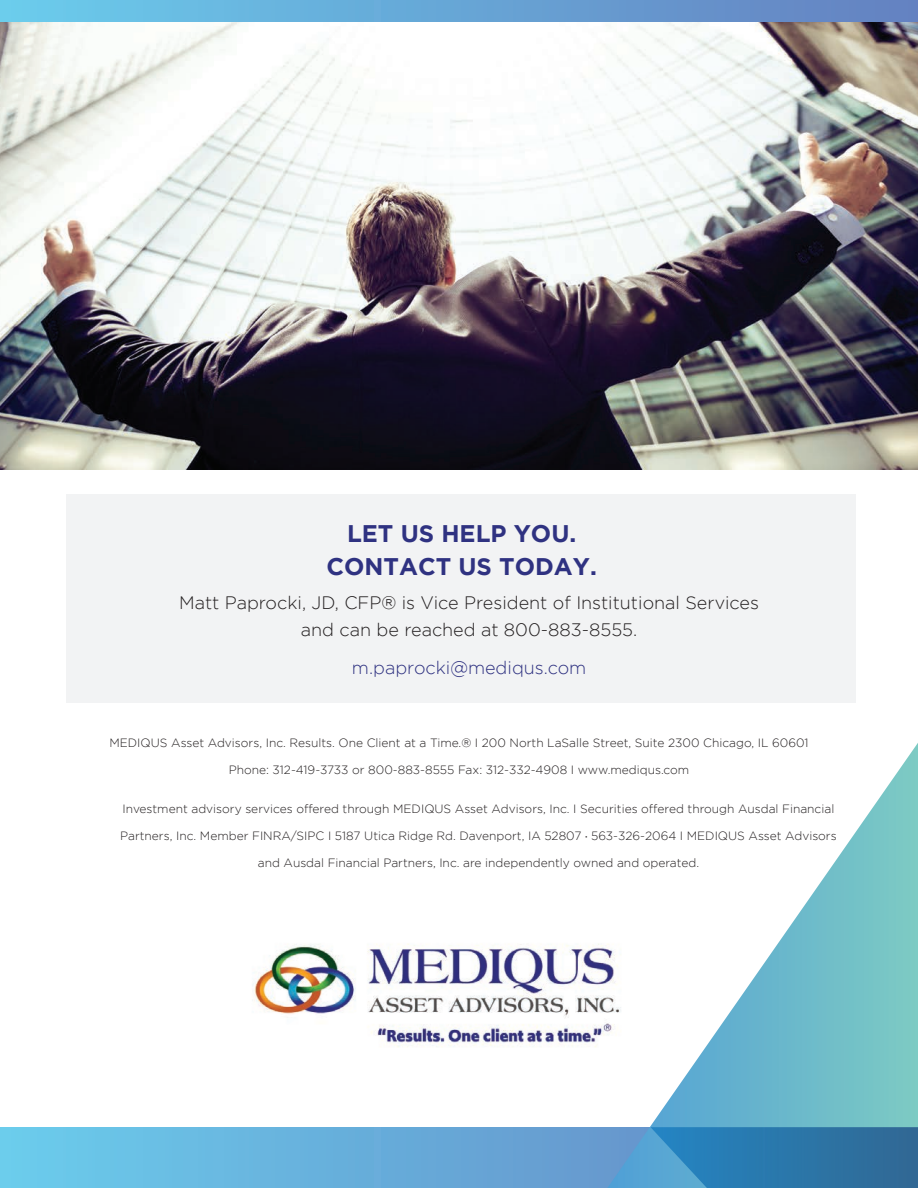
<style>
.page{position:relative;width:918px;height:1188px;background:#fff}
.page>*{position:absolute;margin:0;border:0;box-sizing:border-box;transform-origin:0 0}
.t1{font:700 24px/33px "Gotham";color:#2f3281;text-align:center}
.t2{font:300 18px/27px "Gotham";color:#231f20;text-align:center}
.t3{font:300 18px "Gotham";color:#2f3281}
.t4{font:300 12px "Gotham";color:#231f20}
.s1{font-family:"Myriad Pro";font-weight:400}
</style>
<div class="page">
<svg style="left:0;top:1127px;width:607px;height:61px;background:#68b2dd"></svg>
<div style="left:0;top:0;width:918px;height:22px;background:linear-gradient(to right,#6accec,#6480c0)"></div>
<svg style="left:607px;top:743px;width:311px;height:445px"></svg>
<svg style="left:651px;top:1127px;width:267px;height:61px;background:#2f7aac"></svg>
<img style="left:0;top:22px;width:918px;height:448px">
<img style="left:252px;top:909px;width:436px;height:175px">
<div style="left:66px;top:494px;width:789px;height:209px;background:#f2f3f4"></div>
<h1 class="t1" style="left:326px;top:516px;width:272px">LET US HELP YOU.<br>CONTACT US TODAY.</h1>
<h2 class="t2" style="left:179px;top:589px;width:581px">Matt Paprocki, JD, CFP® is Vice President of Institutional Services and can be reached at 800-883-8555.</h2>
<h2 class="t3" style="left:352px;top:658px;width:236px">m.paprocki@mediqus.com</h2>
<p class="t4" style="left:109px;top:736px;width:701px">MEDIQUS Asset Advisors, Inc. Results. One Client at a Time.® I 200 North LaSalle Street, Suite 2300 Chicago, IL 60601</p>
<p class="t4" style="left:229px;top:763px;width:462px">Phone: 312-419-3733 or 800-883-8555 Fax: 312-332-4908 I www.mediqus.com</p>
<p class="t4" style="left:123px;top:802px;width:713px">Investment advisory services offered through MEDIQUS Asset Advisors, Inc. I Securities offered through Ausdal Financial</p>
<p class="t4" style="left:120px;top:829px;width:718px">Partners, Inc. Member FINRA/SIPC I 5187 Utica Ridge Rd. Davenport, IA 52807 <span class="s1">∙</span> 563-326-2064 I MEDIQUS Asset Advisors</p>
<p class="t4" style="left:258px;top:856px;width:443px">and Ausdal Financial Partners, Inc. are independently owned and operated.</p>
</div>
